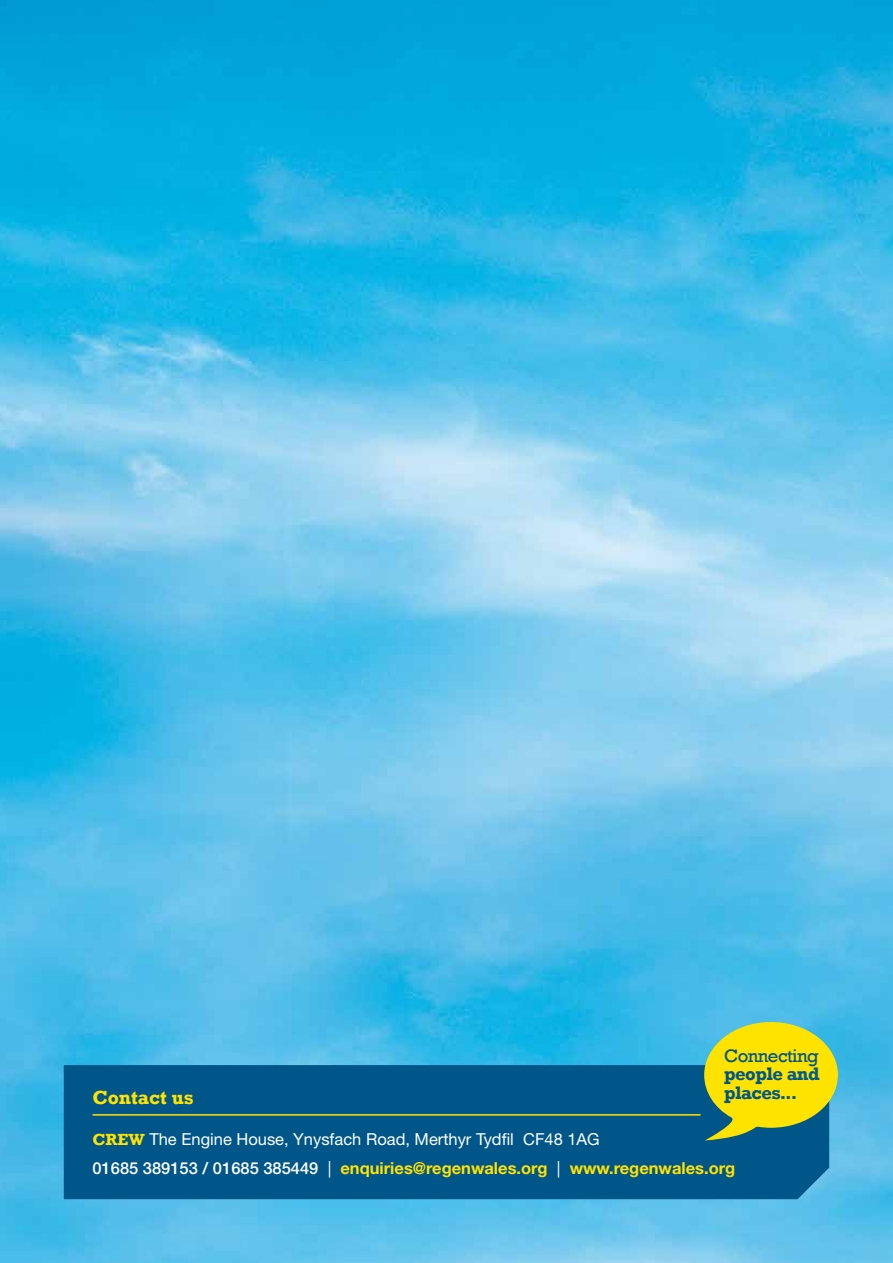
<style>
.page{position:relative;width:893px;height:1263px;background:#fff}
.page>*{position:absolute;margin:0;border:0;box-sizing:border-box;transform-origin:0 0}
.t1{font:700 19.5px "Rockwell";color:#ffe300}
.t2{font:700 18.6px/18.6px "Rockwell";letter-spacing:-.03em;color:#005688;text-align:justify}
.t3{font:16.5px/28.5px "Helvetica Neue LT Std";color:#fff}
.s1{font-weight:400}
.s2{color:#005c8d}
.s3{font-family:"Rockwell";font-weight:700;color:#ffe300}
.s4{font-weight:500}
.s5{font-weight:700;color:#ffe300}
</style>
<div class="page">
<img style="left:0;top:0;width:893px;height:1263px">
<div style="left:64px;top:1065px;width:765px;height:134px;background:#005688"></div>
<svg style="left:704px;top:1022px;width:134px;height:118px;background:#c2c930"></svg>
<hr style="left:92px;top:1114px;width:609px;height:1px;background:#ffe300">
<p class="t2" style="left:724px;top:1046px;width:97px"><span class="s1">Connecting </span>people <span class="s2">and </span>places...</p>
<p class="t3" style="left:92px;top:1125px;width:644px"><span class="s3">CREW</span> The Engine House, Ynysfach Road, Merthyr Tydfil CF48 1AG<br><span class="s4">01685 389153 / 01685 385449</span> | <span class="s5">enquiries@regenwales.org</span> | <span class="s5">www.regenwales.org</span></p>
<p class="t1" style="left:92px;top:1085px;width:103px">Contact us</p>
</div>
